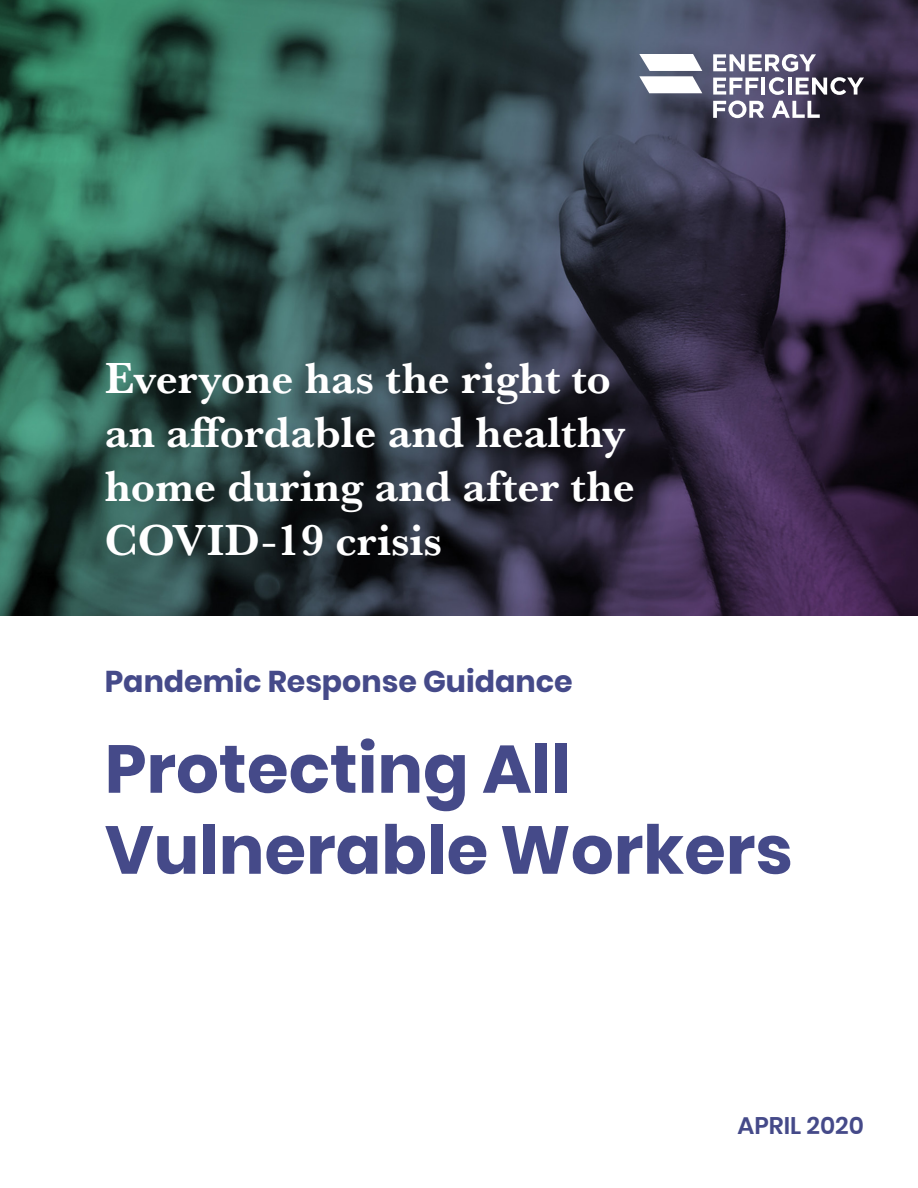
<style>
.page{position:relative;width:918px;height:1188px;background:#fff}
.page>*{position:absolute;margin:0;border:0;box-sizing:border-box;transform-origin:0 0}
.t1{font:700 67.5px/81px "Poppins";color:#454a89}
.t2{font:700 45px/54px "Baskerville URW";color:#fff}
.t3{font:700 30px "Poppins";color:#454a89}
.t4{font:600 24px "Poppins";color:#454a89}
</style>
<div class="page">
<img style="left:0;top:0;width:918px;height:615px">
<svg style="left:639px;top:54px;width:63px;height:39px"></svg>
<svg style="left:713px;top:54px;width:151px;height:64px"></svg>
<p class="t2" style="left:105px;top:350px;width:532px">Everyone has the right to an affordable and healthy home during and after the<br>COVID-19 crisis</p>
<p class="t3" style="left:105px;top:664px;width:469px">Pandemic Response Guidance</p>
<p class="t1" style="left:105px;top:729px;width:689px">Protecting All<br>Vulnerable Workers</p>
<p class="t4" style="left:738px;top:1112px;width:128px">APRIL 2020</p>
</div>
